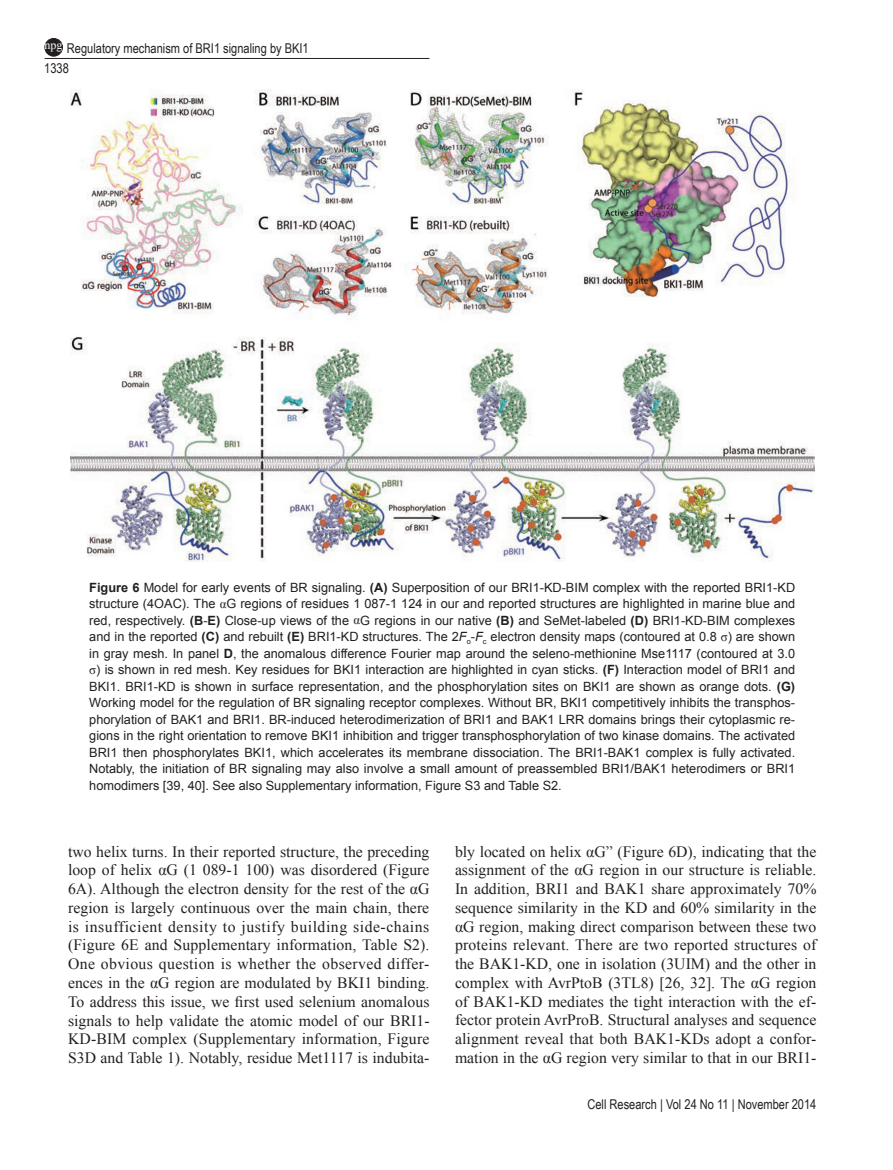
<style>
.page{position:relative;width:893px;height:1170px;background:#fff}
.page>*{position:absolute;margin:0;border:0;box-sizing:border-box;transform-origin:0 0}
.t1{font:15.75px/18.8px "Times New Roman PSMT2";color:#231f20;text-align:justify}
.t2{font:15.75px/18.8px "Times New Roman";color:#231f20}
.t3{font:13.5px "Arial Narrow";color:#231f20}
.t4{font:12.75px/16.5px "Arial MT2";color:#231f20}
.t5{font:12.75px/16.5px "Arial";color:#231f20}
.t6{font:12px "Times New Roman PSMT2";color:#fff}
.s1{font-weight:700}
.s2{font-family:"Arial MT2"}
.s3{font-family:"Times New Roman"}
.s4{font-family:"Arial";font-weight:700}
.s5{font-family:"Arial"}
.s6{font-family:"Arial";font-style:italic}
.s7{font-family:"Times New Roman PSMT2"}
</style>
<div class="page">
<hr style="left:45px;top:58px;width:384px;height:1px;background:#231f20">
<div style="left:45px;top:38px;width:17px;height:18px;background:#231f20;border-radius:50%"></div>
<div style="left:45px;top:38px;width:18px;height:18px;border:1px solid #231f20;border-radius:50%"></div>
<img style="left:70px;top:89px;width:744px;height:472px">
<p class="t3" style="left:67px;top:39px;width:243px">Regulatory mechanism of BRI1 signaling by BKI1</p>
<p class="t6" style="left:45px;top:37px;width:20px">npg</p>
<p class="t3" style="left:44px;top:58px;width:26px">1338</p>
<p class="t5" style="left:89px;top:579px;width:707px"><span class="s1">Figure 6</span> <span class="s2">Model for early events of BR signaling.</span> <span class="s1">(A)</span> Superposition of our BRI1-KD-BIM complex with the reported BRI1-KD structure (4OAC). The <span class="s3">α</span>G regions of residues 1 087-1 124 in our and reported structures are highlighted in marine blue and</p>
<p class="t4" style="left:89px;top:612px;width:707px;text-align:justify">red, respectively. <span class="s4">(B</span>-<span class="s4">E)</span> Close-up views of the <span class="s3">α</span>G regions in our native <span class="s4">(B)</span> and SeMet-labeled <span class="s4">(D)</span> <span class="s5">BRI1-KD-BIM complexes </span>and in the reported <span class="s4">(C)</span> and rebuilt <span class="s4">(E)</span> BRI1-KD structures. The 2<span class="s6">F</span><sub>o</sub>-<span class="s6">F</span><sub>c</sub> <span class="s5">electron density maps (contoured at 0.8</span> <span class="s3">σ</span>) are shown in gray mesh. In panel <span class="s4">D</span>, the anomalous difference Fourier map around the seleno-methionine Mse1117 (contoured at 3.0 <span class="s3">σ</span>) is shown in red mesh. Key residues for BKI1 interaction are highlighted in cyan sticks. <span class="s4">(F)</span> Interaction model of BRI1 and BKI1. BRI1-KD is shown in surface representation, and the phosphorylation sites on BKI1 are shown as orange dots. <span class="s4">(G)</span></p>
<p class="t5" style="left:89px;top:694px;width:707px">Working model for the regulation of BR signaling receptor complexes. Without BR, BKI1 competitively inhibits the transphos<span class="s2">-</span></p>
<p class="t4" style="left:89px;top:711px;width:707px">phorylation of BAK1 and BRI1. BR-induced heterodimerization of BRI1 and BAK1 LRR domains brings their cytoplasmic re&shy;gions in the right orientation to remove BKI1 inhibition and trigger transphosphorylation of two kinase domains. The activated</p>
<p class="t5" style="left:89px;top:744px;width:707px">BRI1 then phosphorylates BKI1, which accelerates its membrane dissociation. The BRI1-BAK1 complex is fully activated.</p>
<p class="t4" style="left:89px;top:760px;width:707px">Notably, the initiation of BR signaling may also involve a small amount of preassembled BRI1/BAK1 heterodimers or BRI1 homodimers <span class="s5">[39, 40]</span>. See also Supplementary information, Figure S3 and Table S2.</p>
<p class="t1" style="left:68px;top:841px;width:363px">two helix turns. In their reported structure, the preceding</p>
<p class="t2" style="left:68px;top:860px;width:363px">loop of helix αG (1 089-1 100) was disordered (<span class="s7">Figure<br>6A</span>). Although the electron density for the rest of the αG</p>
<p class="t1" style="left:68px;top:898px;width:363px">region is largely continuous over the main chain, there is insufficient density to justify building side-chains (Figure 6E and Supplementary information, Table S2).<br>One obvious question is whether the observed differ-</p>
<p class="t2" style="left:68px;top:973px;width:363px">ences in the αG region are modulated by BKI1 binding.<br>To address this issue, we first used selenium anomalous</p>
<p class="t1" style="left:68px;top:1010px;width:363px">signals to help validate the atomic model of our BRI1- KD-BIM complex (Supplementary information, Figure S3D and Table 1). Notably, residue Met1117 is indubita-</p>
<p class="t1" style="left:455px;top:841px;width:363px"><span class="s3">bly located on helix αG” (</span>Figure 6D), indicating that the</p>
<p class="t2" style="left:455px;top:860px;width:363px">assignment of the αG region in our structure is reliable.</p>
<p class="t1" style="left:455px;top:879px;width:363px">In addition, BRI1 and BAK1 share approximately 70% sequence similarity in the KD and 60% similarity in the</p>
<p class="t2" style="left:455px;top:916px;width:363px">αG region, making direct comparison between these two</p>
<p class="t1" style="left:455px;top:935px;width:363px">proteins relevant. There are two reported structures of the BAK1-KD, one in isolation (3UIM) and the other in complex with AvrPtoB (3TL8) [26, 32]<span class="s3">. The αG region </span>of BAK1-KD mediates the tight interaction with the ef&shy;fector protein AvrProB. Structural analyses and sequence alignment reveal that both BAK1-KDs adopt a confor-</p>
<p class="t2" style="left:455px;top:1047px;width:363px">mation in the αG region very similar to that in our BRI1-</p>
<p class="t3" style="left:587px;top:1094px;width:230px">Cell Research | Vol 24 No 11 | November 2014</p>
</div>
